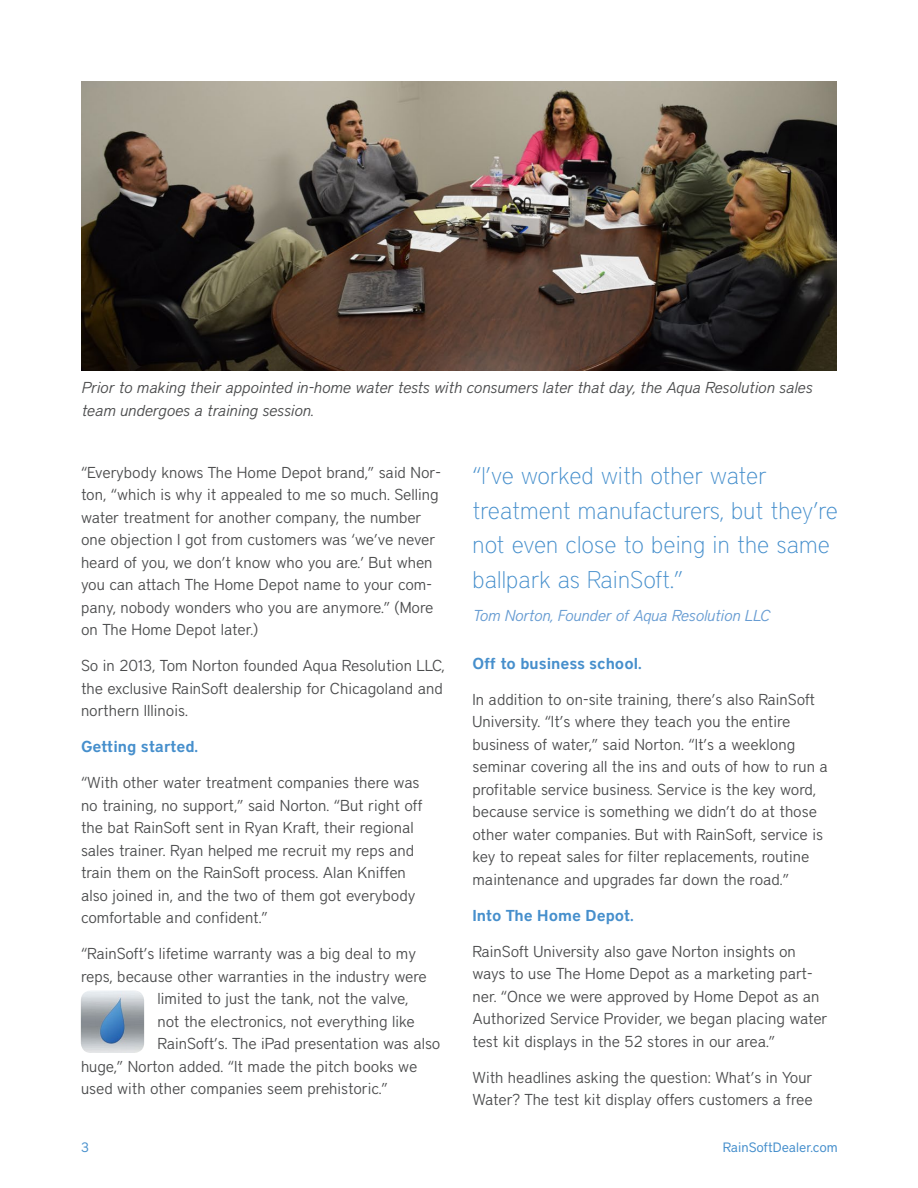
<style>
.page{position:relative;width:918px;height:1188px;background:#fff}
.page>*{position:absolute;margin:0;border:0;box-sizing:border-box;transform-origin:0 0}
.t1{font:100 24px/34.5px "District";letter-spacing:.005em;color:#468fcc}
.t2{font:300 15.75px/22.5px "District";color:#4b4c4d}
.t3{font:italic 300 15.75px/22.5px "District";letter-spacing:-.005em;color:#4b4c4d}
.t4{font:15.75px "District Demi";color:#468fcc}
.t5{font:italic 300 15.75px "District";letter-spacing:-.01em;color:#679cd2}
.t6{font:13.5px "District";color:#468fcc}
</style>
<div class="page">
<img style="left:81px;top:81px;width:756px;height:289px">
<img style="left:81px;top:990px;width:63px;height:63px">
<p class="t3" style="left:81px;top:376px;width:732px">Prior to making their appointed in-home water tests with consumers later that day, the Aqua Resolution sales team undergoes a training session.</p>
<p class="t2" style="left:81px;top:461px;width:361px">“Everybody knows The Home Depot brand,” said Nor&shy;ton, “which is why it appealed to me so much. Selling water treatment for another company, the number one objection I got from customers was ‘we’ve never heard of you, we don’t know who you are.’ But when you can attach The Home Depot name to your com&shy;pany, nobody wonders who you are anymore.” (More on The Home Depot later.)</p>
<p class="t2" style="left:81px;top:654px;width:365px">So in 2013, Tom Norton founded Aqua Resolution LLC, the exclusive RainSoft dealership for Chicagoland and northern Illinois.</p>
<p class="t4" style="left:81px;top:737px;width:119px">Getting started.</p>
<p class="t2" style="left:81px;top:771px;width:343px">“With other water treatment companies there was no training, no support,” said Norton. “But right off the bat RainSoft sent in Ryan Kraft, their regional sales trainer. Ryan helped me recruit my reps and train them on the RainSoft process. Alan Kniffen also joined in, and the two of them got everybody comfortable and confident.”</p>
<p class="t2" style="left:81px;top:942px;width:337px">“RainSoft’s lifetime warranty was a big deal to my</p>
<p class="t2" style="left:81px;top:965px;width:347px">reps, because other warranties in the industry were</p>
<p class="t2" style="left:158px;top:987px;width:252px">limited to just the tank, not the valve,</p>
<p class="t2" style="left:158px;top:1010px;width:259px">not the electronics, not everything like</p>
<p class="t2" style="left:158px;top:1032px;width:284px">RainSoft’s. The iPad presentation was also</p>
<p class="t2" style="left:81px;top:1055px;width:338px">huge,” Norton added. “It made the pitch books we</p>
<p class="t2" style="left:81px;top:1077px;width:308px">used with other companies seem prehistoric.”</p>
<p class="t1" style="left:472px;top:458px;width:367px">“I’ve worked with other water treatment manufacturers, but they’re not even close to being in the same ballpark as RainSoft.”</p>
<p class="t5" style="left:472px;top:606px;width:299px">Tom Norton, Founder of Aqua Resolution LLC</p>
<p class="t4" style="left:472px;top:654px;width:171px">Off to business school.</p>
<p class="t2" style="left:472px;top:688px;width:357px">In addition to on-site training, there’s also RainSoft University. “It’s where they teach you the entire business of water,” said Norton. “It’s a weeklong seminar covering all the ins and outs of how to run a profitable service business. Service is the key word, because service is something we didn’t do at those other water companies. But with RainSoft, service is key to repeat sales for filter replacements, routine maintenance and upgrades far down the road.”</p>
<p class="t4" style="left:472px;top:906px;width:163px">Into The Home Depot.</p>
<p class="t2" style="left:472px;top:940px;width:356px">RainSoft University also gave Norton insights on ways to use The Home Depot as a marketing part&shy;ner. “Once we were approved by Home Depot as an Authorized Service Provider, we began placing water test kit displays in the 52 stores in our area.”</p>
<p class="t2" style="left:472px;top:1066px;width:342px">With headlines asking the question: What’s in Your<br>Water? The test kit display offers customers a free</p>
<p class="t6" style="left:81px;top:1139px;width:9px">3</p>
<p class="t6" style="left:723px;top:1139px;width:116px">RainSoftDealer.com</p>
</div>
